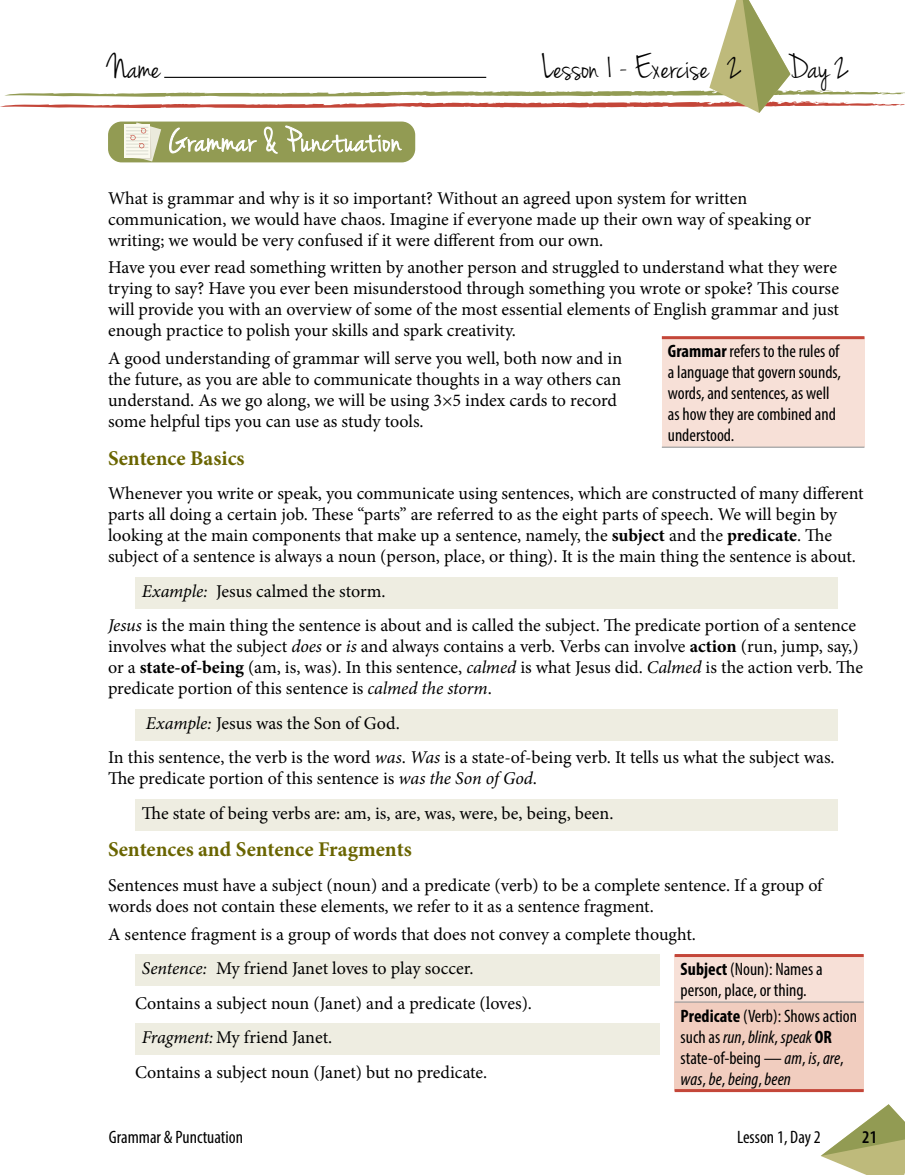
<style>
.page{position:relative;width:905px;height:1175px;background:#fff}
.page>*{position:absolute;margin:0;border:0;box-sizing:border-box;transform-origin:0 0}
.t1{font:36px "Jenna Sue";color:#000}
.t2{font:700 21px "Minion Pro";color:#6a6500}
.t3{font:18px/21px "Minion Pro";color:#000}
.t4{font:condensed 18px/21px "Myriad Pro";color:#000}
.t5{font:600 condensed 18px "Myriad Pro";color:#000}
.s1{font-weight:700}
.s2{font-style:italic}
</style>
<div class="page">
<svg style="left:820px;top:1104px;width:85px;height:71px"></svg>
<svg style="left:0;top:0;width:905px;height:113px"></svg>
<div style="left:135px;top:577px;width:702px;height:31px;background:#eeede1"></div>
<div style="left:135px;top:709px;width:702px;height:31px;background:#eeede1"></div>
<div style="left:135px;top:799px;width:702px;height:31px;background:#eeede1"></div>
<div style="left:135px;top:954px;width:702px;height:31px;background:#eeede1"></div>
<div style="left:135px;top:1023px;width:702px;height:31px;background:#eeede1"></div>
<div style="left:108px;top:122px;width:307px;height:40px;background:#929b53;border-radius:14px"></div>
<div style="left:124px;top:124px;width:26px;height:33px;background:#fbfaef"></div>
<svg style="left:125px;top:122px;width:36px;height:39px"></svg>
<svg style="left:169px;top:127px;width:88px;height:27px"></svg>
<svg style="left:263px;top:126px;width:15px;height:28px"></svg>
<svg style="left:285px;top:125px;width:117px;height:28px"></svg>
<div style="left:662px;top:338px;width:202px;height:109px;background:#f7e0d7"></div>
<hr style="left:662px;top:446px;width:202px;height:2px;background:#969798">
<hr style="left:662px;top:336px;width:202px;height:3px;background:#c44639">
<div style="left:660px;top:954px;width:217px;height:153px;background:#fff"></div>
<div style="left:674px;top:955px;width:189px;height:47px;background:#f7e0d7"></div>
<div style="left:674px;top:1002px;width:189px;height:88px;background:#f1cdbf"></div>
<hr style="left:674px;top:1001px;width:189px;height:1px;background:#969798">
<hr style="left:674px;top:954px;width:189px;height:3px;background:#c44639">
<hr style="left:674px;top:1089px;width:189px;height:3px;background:#c44639">
<h1 class="t1" style="left:108px;top:47px;width:54px">Name</h1>
<h1 class="t1" style="left:542px;top:47px;width:169px">Lesson 1 - Exercise</h1>
<h1 class="t1" style="left:728px;top:47px;width:124px">2 Day 2</h1>
<p class="t3" style="left:108px;top:187px;width:704px">What is grammar and why is it so important? Without an agreed upon system for written communication, we would have chaos. Imagine if everyone made up their own way of speaking or writing; we would be very confused if it were different from our own.</p>
<p class="t3" style="left:108px;top:257px;width:732px;text-align:justify">Have you ever read something written by another person and struggled to understand what they were trying to say? Have you ever been misunderstood through something you wrote or spoke? This course will provide you with an overview of some of the most essential elements of English grammar and just enough practice to polish your skills and spark creativity.</p>
<p class="t3" style="left:108px;top:348px;width:515px">A good understanding of grammar will serve you well, both now and in the future, as you are able to communicate thoughts in a way others can understand. As we go along, we will be using 3×5 index cards to record some helpful tips you can use as study tools.</p>
<p class="t2" style="left:108px;top:443px;width:138px">Sentence Basics</p>
<p class="t3" style="left:108px;top:483px;width:757px">Whenever you write or speak, you communicate using sentences, which are constructed of many different parts all doing a certain job. These “parts” are referred to as the eight parts of speech. We will begin by looking at the main components that make up a sentence, namely, the <span class="s1">subject</span> and the <span class="s1">predicate</span>. The subject of a sentence is always a noun (person, place, or thing). It is the main thing the sentence is about.</p>
<p class="t3" style="left:108px;top:574px;width:749px;line-height:34.5px;text-indent:34px"><span class="s2">Example:</span> Jesus calmed the storm.<br><span class="s2">Jesus</span> is the main thing the sentence is about and is called the subject. The predicate portion of a sentence</p>
<p class="t3" style="left:108px;top:636px;width:756px">involves what the subject <span class="s2">does</span> or <span class="s2">is</span> and always contains a verb. Verbs can involve <span class="s1">action</span> (run, jump, say,) or a <span class="s1">state-of-being</span> (am, is, was). In this sentence, <span class="s2">calmed</span> is what Jesus did. <span class="s2">Calmed</span> is the action verb. The predicate portion of this sentence is <span class="s2">calmed the storm</span>.</p>
<p class="t3" style="left:108px;top:706px;width:728px;line-height:34.5px;text-indent:38px"><span class="s2">Example:</span> Jesus was the Son of God.<br>In this sentence, the verb is the word <span class="s2">was</span>. <span class="s2">Was</span> is a state-of-being verb. It tells us what the subject was.</p>
<p class="t3" style="left:142px;top:761px;width:473px;line-height:34.5px;text-indent:-34px">The predicate portion of this sentence is <span class="s2">was the Son of God</span>.<br>The state of being verbs are: am, is, are, was, were, be, being, been.</p>
<p class="t2" style="left:108px;top:834px;width:305px">Sentences and Sentence Fragments</p>
<p class="t3" style="left:108px;top:874px;width:716px">Sentences must have a subject (noun) and a predicate (verb) to be a complete sentence. If a group of words does not contain these elements, we refer to it as a sentence fragment.</p>
<p class="t3" style="left:108px;top:923px;width:589px">A sentence fragment is a group of words that does not convey a complete thought.</p>
<p class="t3" style="left:142px;top:958px;width:333px"><span class="s2">Sentence:</span> My friend Janet loves to play soccer.</p>
<p class="t3" style="left:135px;top:992px;width:398px">Contains a subject noun (Janet) and a predicate (loves).</p>
<p class="t3" style="left:142px;top:1027px;width:192px"><span class="s2">Fragment:</span>My friend Janet.</p>
<p class="t3" style="left:135px;top:1061px;width:354px">Contains a subject noun (Janet) but no predicate.</p>
<p class="t4" style="left:668px;top:340px;width:175px"><span class="s1">Grammar</span> refers to the rules of a language that govern sounds, words, and sentences, as well as how they are combined and understood.</p>
<p class="t4" style="left:680px;top:958px;width:143px"><span class="s1">Subject</span> (Noun): Names a person, place, or thing.</p>
<p class="t4" style="left:680px;top:1004px;width:178px"><span class="s1">Predicate</span> (Verb): Shows action such as <span class="s2">run</span>, <span class="s2">blink</span>, <span class="s2">speak</span> <span class="s1">OR </span>state-of-being — <span class="s2">am</span>, <span class="s2">is</span>, <span class="s2">are</span>, <span class="s2">was</span>, <span class="s2">be</span>, <span class="s2">being</span>, <span class="s2">been</span></p>
<p class="t4" style="left:109px;top:1126px;width:136px">Grammar &amp; Punctuation</p>
<p class="t4" style="left:737px;top:1126px;width:85px">Lesson 1, Day 2</p>
<p class="t5" style="left:862px;top:1125px;width:17px">21</p>
</div>
